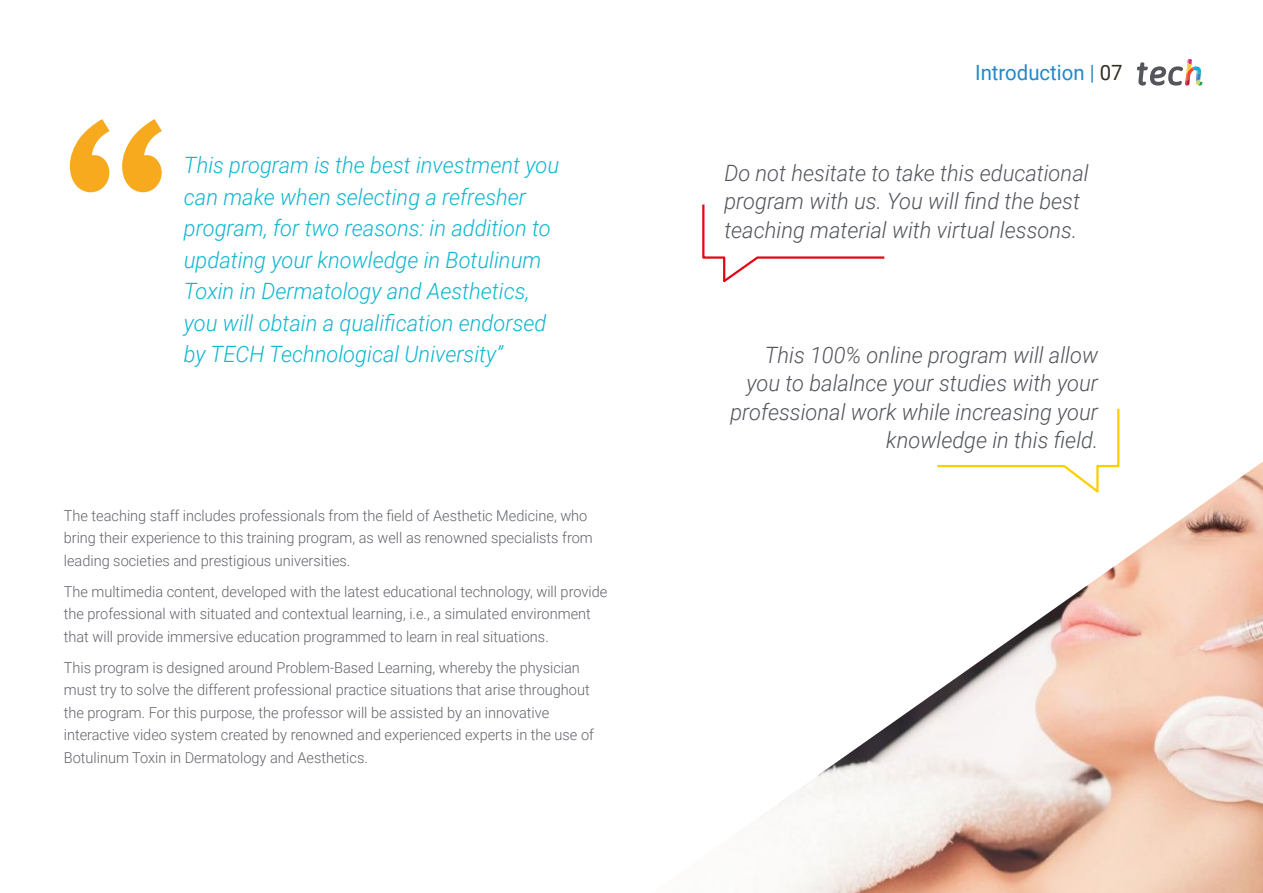
<style>
.page{position:relative;width:1263px;height:893px;background:#fff}
.page>*{position:absolute;margin:0;border:0;box-sizing:border-box;transform-origin:0 0}
.Destacados{font:italic 300 22.5px/31.5px "Roboto";color:#0fb6cf}
.Destacados-2{font:italic 300 22.5px/28.5px "Roboto";color:#52555b;text-align:right}
.Sección___Pag{font:21px "Roboto";color:#2488c9}
.Texto_Plano{font:300 15px/22.5px "Roboto";color:#61646a}
.s1{color:#312e20}
</style>
<div class="page">
<svg style="left:70px;top:119px;width:92px;height:73px"></svg>
<svg style="left:1117px;top:408px;width:3px;height:53px"></svg>
<img style="left:761px;top:461px;width:502px;height:432px">
<svg style="left:702px;top:204px;width:183px;height:79px"></svg>
<svg style="left:1137px;top:59px;width:65px;height:27px"></svg>
<p class="Destacados" style="left:184px;top:149px;width:377px">This program is the best investment you can make when selecting a refresher program, for two reasons: in addition to updating your knowledge in Botulinum Toxin in Dermatology and Aesthetics, you will obtain a qualification endorsed by TECH Technological University”</p>
<p class="Texto_Plano" style="left:64px;top:503px;width:530px">The teaching staff includes professionals from the field of Aesthetic Medicine, who bring their experience to this training program, as well as renowned specialists from leading societies and prestigious universities.</p>
<p class="Texto_Plano" style="left:64px;top:579px;width:545px">The multimedia content, developed with the latest educational technology, will provide the professional with situated and contextual learning, i.e., a simulated environment that will provide immersive education programmed to learn in real situations.</p>
<p class="Texto_Plano" style="left:64px;top:655px;width:532px">This program is designed around Problem-Based Learning, whereby the physician must try to solve the different professional practice situations that arise throughout the program. For this purpose, the professor will be assisted by an innovative interactive video system created by renowned and experienced experts in the use of Botulinum Toxin in Dermatology and Aesthetics.</p>
<p class="Sección___Pag" style="left:975px;top:57px;width:149px">Introduction | <span class="s1">07</span></p>
<p class="Destacados-2" style="left:724px;top:157px;width:366px;text-align:left">Do not hesitate to take this educational program with us. You will find the best teaching material with virtual lessons.</p>
<p class="Destacados-2" style="left:730px;top:340px;width:369px">This 100% online program will allow you to balalnce your studies with your professional work while increasing your knowledge in this field.</p>
</div>
